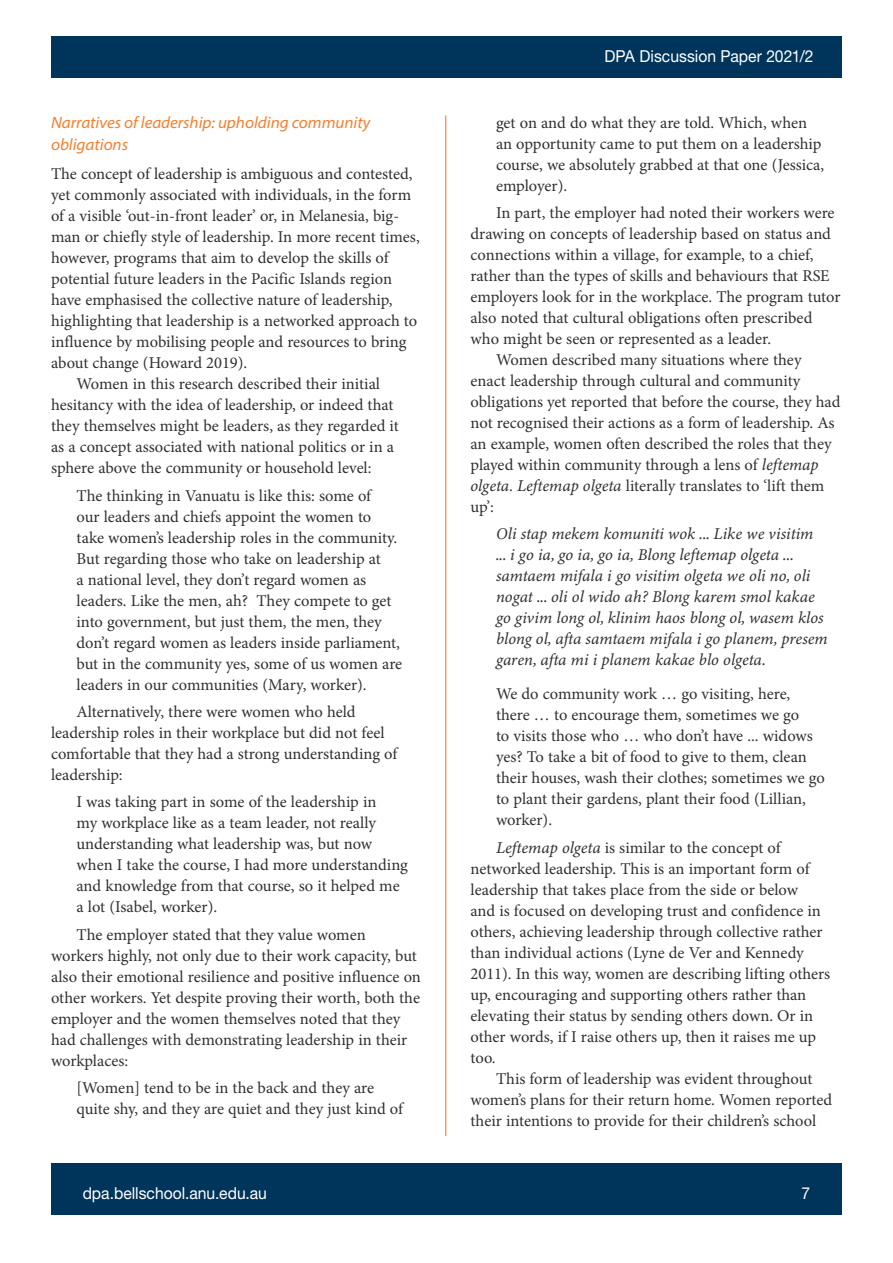
<style>
.page{position:relative;width:893px;height:1263px;background:#fff}
.page>*{position:absolute;margin:0;border:0;box-sizing:border-box;transform-origin:0 0}
.PARA_2{font:16.5px/21px "Minion Pro";color:#312f30}
.BLOCK_QUOTE{font:16.5px/21px "Minion Pro";letter-spacing:-.005em;color:#312f30}
.PARA_1{font:16.5px/21px "Minion Pro";letter-spacing:-.005em;color:#312f30}
.BLOCK_QUOTE-2{font:italic 16.5px/21px "Minion Variable Concept";color:#312f30}
.HEADING_1{font:italic 16.5px/21.8px "Myriad Variable Concept";letter-spacing:.215em;color:#f47e2c;scale:.95 1}
.t1{font:16.5px "Helvetica Neue LT Std";color:#fff;scale:.95 1}
.s1{font-family:"Minion Variable Concept";font-style:italic}
</style>
<div class="page">
<div style="left:51px;top:1164px;width:791px;height:51px;background:#00355b"></div>
<hr style="left:445px;top:116px;width:1px;height:1020px;background:#f47e2c">
<div style="left:51px;top:36px;width:791px;height:42px;background:#00355b"></div>
<p class="HEADING_1" style="left:51px;top:111px;width:335px">Narratives ofleadership: upholding community obligations</p>
<p class="PARA_1" style="left:51px;top:163px;width:370px">The concept of leadership is ambiguous and contested, yet commonly associated with individuals, in the form of a visible ‘out-in-front leader’ or, in Melanesia, big&shy;man or chiefly style of leadership. In more recent times, however, programs that aim to develop the skills of potential future leaders in the Pacific Islands region have emphasised the collective nature of leadership, highlighting that leadership is a networked approach to influence by mobilising people and resources to bring about change (Howard 2019).</p>
<p class="PARA_2" style="left:51px;top:373px;width:349px;text-indent:26px">Women in this research described their initial hesitancy with the idea of leadership, or indeed that they themselves might be leaders, as they regarded it as a concept associated with national politics or in a sphere above the community or household level:</p>
<p class="BLOCK_QUOTE" style="left:77px;top:485px;width:327px">The thinking in Vanuatu is like this: some of<br>our leaders and chiefs appoint the women to take women’s leadership roles in the community.<br>But regarding those who take on leadership at<br>a national level, they don’t regard women as leaders. Like the men, ah? They compete to get into government, but just them, the men, they don’t regard women as leaders inside parliament, but in the community yes, some of us women are leaders in our communities (Mary, worker).</p>
<p class="PARA_2" style="left:51px;top:701px;width:348px;text-indent:26px">Alternatively, there were women who held leadership roles in their workplace but did not feel comfortable that they had a strong understanding of leadership:</p>
<p class="BLOCK_QUOTE" style="left:77px;top:792px;width:333px">I was taking part in some of the leadership in<br>my workplace like as a team leader, not really understanding what leadership was, but now when I take the course, I had more understanding and knowledge from that course, so it helped me a lot (Isabel, worker).</p>
<p class="PARA_2" style="left:51px;top:924px;width:371px;text-indent:26px">The employer stated that they value women workers highly, not only due to their work capacity, but also their emotional resilience and positive influence on other workers. Yet despite proving their worth, both the employer and the women themselves noted that they had challenges with demonstrating leadership in their workplaces:</p>
<p class="BLOCK_QUOTE" style="left:77px;top:1077px;width:328px">[Women] tend to be in the back and they are quite shy, and they are quiet and they just kind of</p>
<p class="t1" style="left:604px;top:47px;width:222px">DPA Discussion Paper 2021/2</p>
<p class="BLOCK_QUOTE" style="left:496px;top:112px;width:330px">get on and do what they are told. Which, when an opportunity came to put them on a leadership course, we absolutely grabbed at that one (Jessica, employer).</p>
<p class="PARA_2" style="left:470px;top:202px;width:371px;text-indent:26px">In part, the employer had noted their workers were drawing on concepts of leadership based on status and connections within a village, for example, to a chief, rather than the types of skills and behaviours that RSE employers look for in the workplace. The program tutor also noted that cultural obligations often prescribed who might be seen or represented as a leader.</p>
<p class="PARA_2" style="left:470px;top:349px;width:371px;text-indent:26px">Women described many situations where they enact leadership through cultural and community obligations yet reported that before the course, they had not recognised their actions as a form of leadership. As an example, women often described the roles that they played within community through a lens of <span class="s1">leftemap olgeta</span>. <span class="s1">Leftemap olgeta</span> literally translates to ‘lift them up’:</p>
<p class="BLOCK_QUOTE-2" style="left:496px;top:523px;width:333px">Oli stap mekem komuniti wok ... Like we visitim<br>... i go ia, go ia, go ia, Blong leftemap olgeta ... samtaem mifala i go visitim olgeta we oli no, oli nogat ... oli ol wido ah? Blong karem smol kakae go givim long ol, klinim haos blong ol, wasem klos blong ol, afta samtaem mifala i go planem, presem garen, afta mi i planem kakae blo olgeta.</p>
<p class="BLOCK_QUOTE" style="left:496px;top:683px;width:330px">We do community work … go visiting, here, there … to encourage them, sometimes we go<br>to visits those who … who don’t have ... widows yes? To take a bit of food to give to them, clean their houses, wash their clothes; sometimes we go to plant their gardens, plant their food (Lillian, worker).</p>
<p class="PARA_2" style="left:470px;top:837px;width:361px;text-indent:26px"><span class="s1">Leftemap olgeta</span> is similar to the concept of networked leadership. This is an important form of leadership that takes place from the side or below<br>and is focused on developing trust and confidence in others, achieving leadership through collective rather than individual actions (Lyne de Ver and Kennedy 2011). In this way, women are describing lifting others up, encouraging and supporting others rather than elevating their status by sending others down. Or in other words, if I raise others up, then it raises me up too.</p>
<p class="PARA_2" style="left:470px;top:1068px;width:363px;text-indent:26px">This form of leadership was evident throughout women’s plans for their return home. Women reported their intentions to provide for their children’s school</p>
<p class="t1" style="left:83px;top:1183px;width:195px">dpa.bellschool.anu.edu.au</p>
<p class="t1" style="left:801px;top:1183px;width:11px">7</p>
</div>
